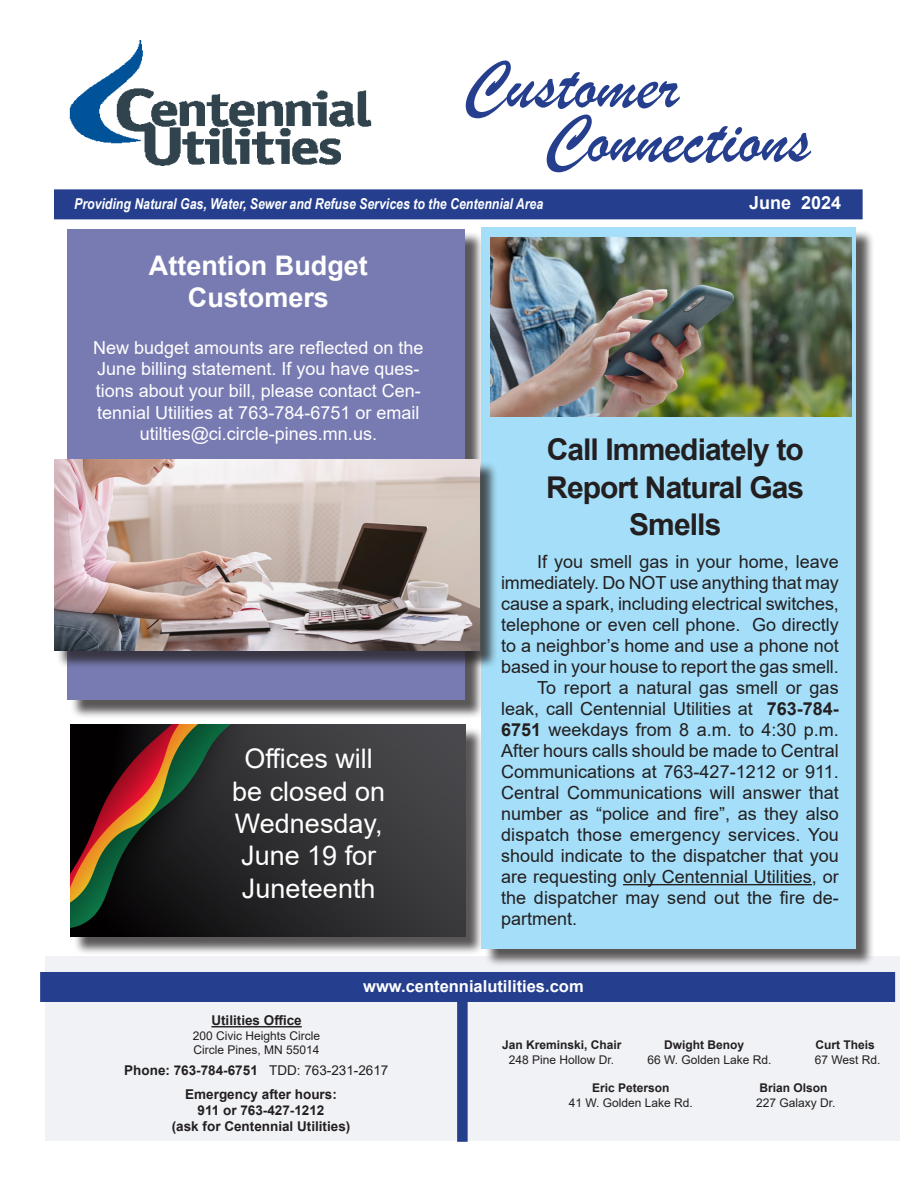
<style>
.page{position:relative;width:918px;height:1188px;background:#fff}
.page>*{position:absolute;margin:0;border:0;box-sizing:border-box;transform-origin:0 0}
.t1{font:72px "Brush Script";color:#253f8e}
.t2{font:700 30px/37.5px "Arial";letter-spacing:-.03em;color:#231f20;text-align:center}
.t3{font:27px/32.4px "Arial";color:#fff;text-align:center}
.t4{font:700 27px "Arial";color:#fff}
.Body_text{font:18px/21px "Arial";color:#231f20;text-align:justify}
.t5{font:18px/21.6px "Arial";color:#fff;text-align:center}
.t6{font:700 18px "Arial";color:#fff}
.t7{font:700 16.5px "Arial";color:#fff}
.t8{font:italic 700 15px "Arial Narrow";color:#fff}
.t9{font:700 13.5px "Arial";color:#231f20}
.t10{font:12px "Arial";color:#231f20}
.t11{font:700 12px "Arial";color:#231f20}
.s1{font-weight:700}
.s2{font-weight:400}
</style>
<div class="page">
<div style="left:70px;top:231px;width:414px;height:488px;background:#231f20;opacity:.75"></div>
<div style="left:68px;top:229px;width:397px;height:471px;background:#787bb2"></div>
<div style="left:54px;top:189px;width:809px;height:30px;background:#253f8e"></div>
<img style="left:69px;top:41px;width:302px;height:124px">
<div style="left:73px;top:727px;width:411px;height:229px;background:#231f20;opacity:.75"></div>
<img style="left:71px;top:725px;width:394px;height:212px">
<div style="left:45px;top:957px;width:855px;height:184px;background:#f0f2f6"></div>
<div style="left:40px;top:972px;width:855px;height:30px;background:#253f8e"></div>
<hr style="left:211px;top:1026px;width:91px;height:1px;background:#231f20">
<div style="left:484px;top:229px;width:391px;height:738px;background:#231f20;opacity:.75"></div>
<div style="left:482px;top:227px;width:374px;height:721px;background:#a4def8"></div>
<hr style="left:623px;top:884px;width:189px;height:1px;background:#231f20">
<img style="left:490px;top:238px;width:362px;height:178px">
<div style="left:56px;top:461px;width:443px;height:208px;background:#231f20;opacity:.75"></div>
<img style="left:54px;top:459px;width:426px;height:191px">
<p class="t1" style="left:463px;top:41px;width:217px">Customer</p>
<p class="t1" style="left:544px;top:95px;width:268px">Connections</p>
<p class="t6" style="left:749px;top:190px;width:94px">June 2024</p>
<p class="t8" style="left:74px;top:192px;width:471px">Providing Natural Gas, Water, Sewer and Refuse Services to the Centennial Area</p>
<p class="t4" style="left:149px;top:246px;width:220px">Attention Budget</p>
<p class="t4" style="left:188px;top:278px;width:143px">Customers</p>
<p class="t5" style="left:93px;top:337px;width:332px">New budget amounts are reflected on the June billing statement. If you have ques&shy;tions about your bill, please contact Cen&shy;tennial Utilities at 763-784-6751 or email utilties@ci.circle-pines.mn.us.</p>
<p class="t3" style="left:232px;top:742px;width:155px">Offices will be closed on<br>Wednesday,<br>June 19 for<br>Juneteenth</p>
<p class="t2" style="left:546px;top:431px;width:260px">Call Immediately to<br>Report Natural Gas<br>Smells</p>
<p class="Body_text" style="left:501px;top:551px;width:339px;text-indent:36px">If you smell gas in your home, leave immediately. Do NOT use anything that may cause a spark, including electrical switches, telephone or even cell phone. Go directly to a neighbor’s home and use a phone not based in your house to report the gas smell.</p>
<p class="Body_text" style="left:501px;top:677px;width:339px;text-indent:36px">To report a natural gas smell or gas leak, call Centennial Utilities at <span class="s1">763-784- 6751</span> weekdays from 8 a.m. to 4:30 p.m.<br>After hours calls should be made to Central Communications at 763-427-1212 or 911.<br>Central Communications will answer that number as “police and fire”, as they also dispatch those emergency services. You should indicate to the dispatcher that you are requesting only Centennial Utilities, or the dispatcher may send out the fire de&shy;partment.</p>
<p class="t7" style="left:363px;top:974px;width:222px">www.centennialutilities.com</p>
<p class="t9" style="left:211px;top:1011px;width:92px">Utilities Office</p>
<p class="t10" style="left:193px;top:1027px;width:129px">200 Civic Heights Circle</p>
<p class="t10" style="left:194px;top:1042px;width:128px">Circle Pines, MN 55014</p>
<p class="t9" style="left:185px;top:1084px;width:153px">Emergency after hours:</p>
<p class="t9" style="left:198px;top:1101px;width:128px">911 or 763-427-1212</p>
<p class="t9" style="left:172px;top:1117px;width:180px">(ask for Centennial Utilities)</p>
<p class="t9" style="left:124px;top:1061px;width:266px">Phone: 763-784-6751 <span class="s2">TDD: 763-231-2617</span></p>
<p class="t11" style="left:502px;top:1036px;width:121px">Jan Kreminski, Chair</p>
<p class="t11" style="left:664px;top:1036px;width:82px">Dwight Benoy</p>
<p class="t11" style="left:815px;top:1036px;width:61px">Curt Theis</p>
<p class="t10" style="left:509px;top:1051px;width:107px">248 Pine Hollow Dr.</p>
<p class="t10" style="left:647px;top:1051px;width:126px">66 W. Golden Lake Rd.</p>
<p class="t10" style="left:815px;top:1051px;width:67px">67 West Rd.</p>
<p class="t11" style="left:592px;top:1080px;width:79px">Eric Peterson</p>
<p class="t11" style="left:760px;top:1080px;width:70px">Brian Olson</p>
<p class="t10" style="left:569px;top:1094px;width:126px">41 W. Golden Lake Rd.</p>
<p class="t10" style="left:756px;top:1094px;width:81px">227 Galaxy Dr.</p>
</div>
